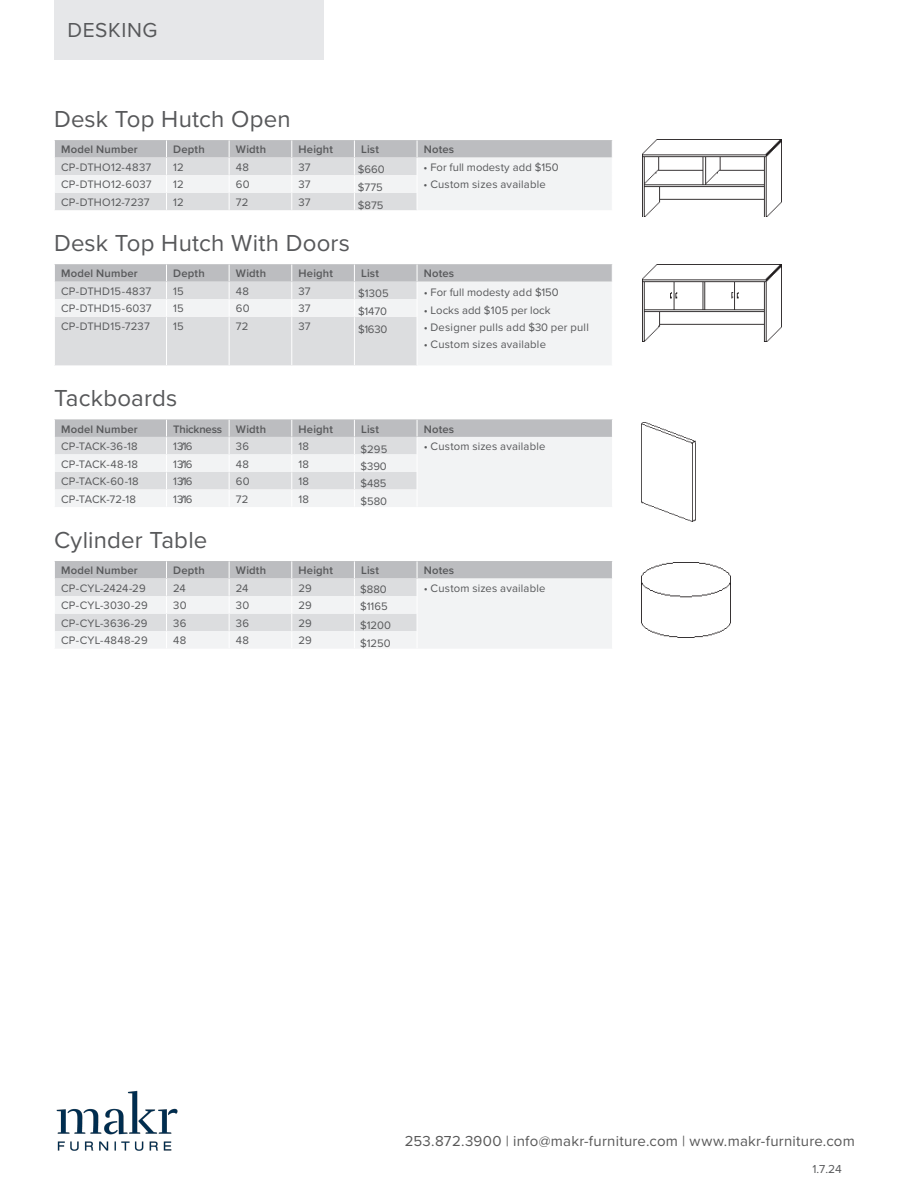
<style>
.page{position:relative;width:918px;height:1188px;background:#fff}
.page>*{position:absolute;margin:0;border:0;box-sizing:border-box;transform-origin:0 0}
.Pricing_Title{font:24px "Proxima Nova";letter-spacing:.01em;color:#57585a}
.Running_Header{font:21px "Proxima Nova";letter-spacing:.03em;color:#57585a}
.t1{font:15px "Proxima Nova";letter-spacing:.015em;color:#585858}
.t2{font:12px "Proxima Nova";color:#58595b}
.Table_Paragraph{font:11.25px "Proxima Nova";letter-spacing:.02em;color:#57585a}
.Table_Header{font:600 11.25px "Proxima Nova";letter-spacing:.015em;color:#57585a}
.Table_Paragraph-2{font:11.25px "Proxima Nova";color:#57585a}
.Table_Header-2{font:600 11.25px "Proxima Nova";letter-spacing:-.015em;color:#57585a}
</style>
<div class="page">
<div style="left:54px;top:0;width:270px;height:59px;background:#e6e7e9"></div>
<svg style="left:54px;top:140px;width:559px;height:70px"></svg>
<svg style="left:54px;top:264px;width:559px;height:101px"></svg>
<hr style="left:54px;top:317px;width:1px;height:48px;background:#fff">
<hr style="left:166px;top:317px;width:1px;height:48px;background:#fff">
<hr style="left:229px;top:317px;width:1px;height:48px;background:#fff">
<hr style="left:291px;top:317px;width:1px;height:48px;background:#fff">
<hr style="left:354px;top:317px;width:1px;height:48px;background:#fff">
<hr style="left:417px;top:317px;width:1px;height:48px;background:#fff">
<hr style="left:612px;top:317px;width:1px;height:48px;background:#fff">
<svg style="left:54px;top:419px;width:559px;height:88px"></svg>
<svg style="left:54px;top:561px;width:559px;height:87px"></svg>
<img style="left:642px;top:139px;width:140px;height:78px">
<img style="left:642px;top:265px;width:140px;height:77px">
<img style="left:641px;top:422px;width:54px;height:100px">
<img style="left:641px;top:563px;width:90px;height:75px">
<img style="left:56px;top:1090px;width:122px;height:61px">
<p class="Running_Header" style="left:68px;top:14px;width:92px">DESKING</p>
<p class="Pricing_Title" style="left:54px;top:101px;width:238px">Desk Top Hutch Open</p>
<p class="Table_Header" style="left:61px;top:141px;width:78px">Model Number</p>
<p class="Table_Header" style="left:173px;top:141px;width:33px">Depth</p>
<p class="Table_Header" style="left:236px;top:141px;width:32px">Width</p>
<p class="Table_Header" style="left:299px;top:141px;width:36px">Height</p>
<p class="Table_Header" style="left:361px;top:141px;width:19px">List</p>
<p class="Table_Header" style="left:424px;top:141px;width:32px">Notes</p>
<p class="Table_Paragraph" style="left:61px;top:159px;width:92px">CP-DTHO12-4837</p>
<p class="Table_Paragraph" style="left:173px;top:159px;width:12px">12</p>
<p class="Table_Paragraph" style="left:236px;top:159px;width:15px">48</p>
<p class="Table_Paragraph" style="left:299px;top:159px;width:14px">37</p>
<p class="Table_Paragraph" style="left:358px;top:161px;width:28px">$660</p>
<p class="Table_Paragraph-2" style="left:424px;top:159px;width:136px">• For full modesty add $150</p>
<p class="Table_Paragraph" style="left:61px;top:176px;width:92px">CP-DTHO12-6037</p>
<p class="Table_Paragraph" style="left:173px;top:176px;width:12px">12</p>
<p class="Table_Paragraph" style="left:236px;top:176px;width:15px">60</p>
<p class="Table_Paragraph" style="left:299px;top:176px;width:14px">37</p>
<p class="Table_Paragraph" style="left:358px;top:178px;width:26px">$775</p>
<p class="Table_Paragraph" style="left:424px;top:176px;width:124px">• Custom sizes available</p>
<p class="Table_Paragraph" style="left:61px;top:194px;width:90px">CP-DTHO12-7237</p>
<p class="Table_Paragraph" style="left:173px;top:194px;width:12px">12</p>
<p class="Table_Paragraph" style="left:236px;top:194px;width:14px">72</p>
<p class="Table_Paragraph" style="left:299px;top:194px;width:14px">37</p>
<p class="Table_Paragraph" style="left:358px;top:197px;width:27px">$875</p>
<p class="Pricing_Title" style="left:54px;top:225px;width:298px">Desk Top Hutch With Doors</p>
<p class="Table_Header" style="left:61px;top:265px;width:78px">Model Number</p>
<p class="Table_Header" style="left:173px;top:265px;width:33px">Depth</p>
<p class="Table_Header" style="left:236px;top:265px;width:32px">Width</p>
<p class="Table_Header" style="left:299px;top:265px;width:36px">Height</p>
<p class="Table_Header" style="left:361px;top:265px;width:19px">List</p>
<p class="Table_Header" style="left:424px;top:265px;width:32px">Notes</p>
<p class="Table_Paragraph" style="left:61px;top:283px;width:92px">CP-DTHD15-4837</p>
<p class="Table_Paragraph" style="left:173px;top:283px;width:12px">15</p>
<p class="Table_Paragraph" style="left:236px;top:283px;width:15px">48</p>
<p class="Table_Paragraph" style="left:299px;top:283px;width:14px">37</p>
<p class="Table_Paragraph" style="left:358px;top:285px;width:32px">$1305</p>
<p class="Table_Paragraph-2" style="left:424px;top:284px;width:136px">• For full modesty add $150</p>
<p class="Table_Paragraph-2" style="left:424px;top:301px;width:128px">• Locks add $105 per lock</p>
<p class="Table_Paragraph" style="left:424px;top:319px;width:167px">• Designer pulls add $30 per pull</p>
<p class="Table_Paragraph" style="left:424px;top:335px;width:124px">• Custom sizes available</p>
<p class="Table_Paragraph" style="left:61px;top:300px;width:92px">CP-DTHD15-6037</p>
<p class="Table_Paragraph" style="left:173px;top:300px;width:12px">15</p>
<p class="Table_Paragraph" style="left:236px;top:300px;width:15px">60</p>
<p class="Table_Paragraph" style="left:299px;top:300px;width:14px">37</p>
<p class="Table_Paragraph" style="left:358px;top:303px;width:30px">$1470</p>
<p class="Table_Paragraph" style="left:61px;top:318px;width:90px">CP-DTHD15-7237</p>
<p class="Table_Paragraph" style="left:173px;top:318px;width:12px">15</p>
<p class="Table_Paragraph" style="left:236px;top:318px;width:14px">72</p>
<p class="Table_Paragraph" style="left:299px;top:318px;width:14px">37</p>
<p class="Table_Paragraph" style="left:358px;top:320px;width:31px">$1630</p>
<p class="Pricing_Title" style="left:54px;top:380px;width:125px">Tackboards</p>
<p class="Table_Header" style="left:61px;top:420px;width:78px">Model Number</p>
<p class="Table_Header-2" style="left:173px;top:420px;width:50px">Thickness</p>
<p class="Table_Header" style="left:236px;top:420px;width:32px">Width</p>
<p class="Table_Header" style="left:299px;top:420px;width:36px">Height</p>
<p class="Table_Header" style="left:361px;top:420px;width:19px">List</p>
<p class="Table_Header" style="left:424px;top:420px;width:32px">Notes</p>
<p class="Table_Paragraph" style="left:61px;top:438px;width:78px">CP-TACK-36-18</p>
<p class="Table_Paragraph" style="left:173px;top:438px;width:21px">13/16</p>
<p class="Table_Paragraph" style="left:236px;top:438px;width:15px">36</p>
<p class="Table_Paragraph" style="left:299px;top:438px;width:12px">18</p>
<p class="Table_Paragraph" style="left:360px;top:440px;width:28px">$295</p>
<p class="Table_Paragraph" style="left:424px;top:438px;width:123px">• Custom sizes available</p>
<p class="Table_Paragraph" style="left:61px;top:456px;width:78px">CP-TACK-48-18</p>
<p class="Table_Paragraph" style="left:173px;top:456px;width:21px">13/16</p>
<p class="Table_Paragraph" style="left:236px;top:456px;width:15px">48</p>
<p class="Table_Paragraph" style="left:299px;top:456px;width:12px">18</p>
<p class="Table_Paragraph" style="left:360px;top:458px;width:28px">$390</p>
<p class="Table_Paragraph" style="left:61px;top:473px;width:79px">CP-TACK-60-18</p>
<p class="Table_Paragraph" style="left:173px;top:473px;width:21px">13/16</p>
<p class="Table_Paragraph" style="left:236px;top:473px;width:15px">60</p>
<p class="Table_Paragraph" style="left:299px;top:473px;width:12px">18</p>
<p class="Table_Paragraph" style="left:360px;top:475px;width:28px">$485</p>
<p class="Table_Paragraph" style="left:61px;top:491px;width:77px">CP-TACK-72-18</p>
<p class="Table_Paragraph" style="left:173px;top:491px;width:21px">13/16</p>
<p class="Table_Paragraph" style="left:236px;top:491px;width:14px">72</p>
<p class="Table_Paragraph" style="left:299px;top:491px;width:12px">18</p>
<p class="Table_Paragraph" style="left:360px;top:493px;width:28px">$580</p>
<p class="Pricing_Title" style="left:54px;top:522px;width:155px">Cylinder Table</p>
<p class="Table_Header" style="left:61px;top:562px;width:78px">Model Number</p>
<p class="Table_Header" style="left:173px;top:562px;width:33px">Depth</p>
<p class="Table_Header" style="left:236px;top:562px;width:32px">Width</p>
<p class="Table_Header" style="left:299px;top:562px;width:36px">Height</p>
<p class="Table_Header" style="left:361px;top:562px;width:19px">List</p>
<p class="Table_Header" style="left:424px;top:562px;width:32px">Notes</p>
<p class="Table_Paragraph" style="left:61px;top:580px;width:86px">CP-CYL-2424-29</p>
<p class="Table_Paragraph" style="left:173px;top:580px;width:14px">24</p>
<p class="Table_Paragraph" style="left:236px;top:580px;width:14px">24</p>
<p class="Table_Paragraph" style="left:299px;top:580px;width:15px">29</p>
<p class="Table_Paragraph" style="left:360px;top:581px;width:28px">$880</p>
<p class="Table_Paragraph" style="left:424px;top:580px;width:123px">• Custom sizes available</p>
<p class="Table_Paragraph" style="left:61px;top:597px;width:88px">CP-CYL-3030-29</p>
<p class="Table_Paragraph" style="left:173px;top:597px;width:15px">30</p>
<p class="Table_Paragraph" style="left:236px;top:597px;width:15px">30</p>
<p class="Table_Paragraph" style="left:299px;top:597px;width:15px">29</p>
<p class="Table_Paragraph" style="left:360px;top:598px;width:29px">$1165</p>
<p class="Table_Paragraph" style="left:61px;top:615px;width:88px">CP-CYL-3636-29</p>
<p class="Table_Paragraph" style="left:173px;top:615px;width:15px">36</p>
<p class="Table_Paragraph" style="left:236px;top:615px;width:15px">36</p>
<p class="Table_Paragraph" style="left:299px;top:615px;width:15px">29</p>
<p class="Table_Paragraph" style="left:360px;top:616px;width:32px">$1200</p>
<p class="Table_Paragraph" style="left:61px;top:632px;width:88px">CP-CYL-4848-29</p>
<p class="Table_Paragraph" style="left:173px;top:632px;width:15px">48</p>
<p class="Table_Paragraph" style="left:236px;top:632px;width:15px">48</p>
<p class="Table_Paragraph" style="left:299px;top:632px;width:15px">29</p>
<p class="Table_Paragraph" style="left:360px;top:635px;width:32px">$1250</p>
<h3 class="t1" style="left:405px;top:1130px;width:452px">253.872.3900 | info@makr-furniture.com | www.makr-furniture.com</h3>
<p class="t2" style="left:812px;top:1160px;width:31px">1.7.24</p>
</div>
